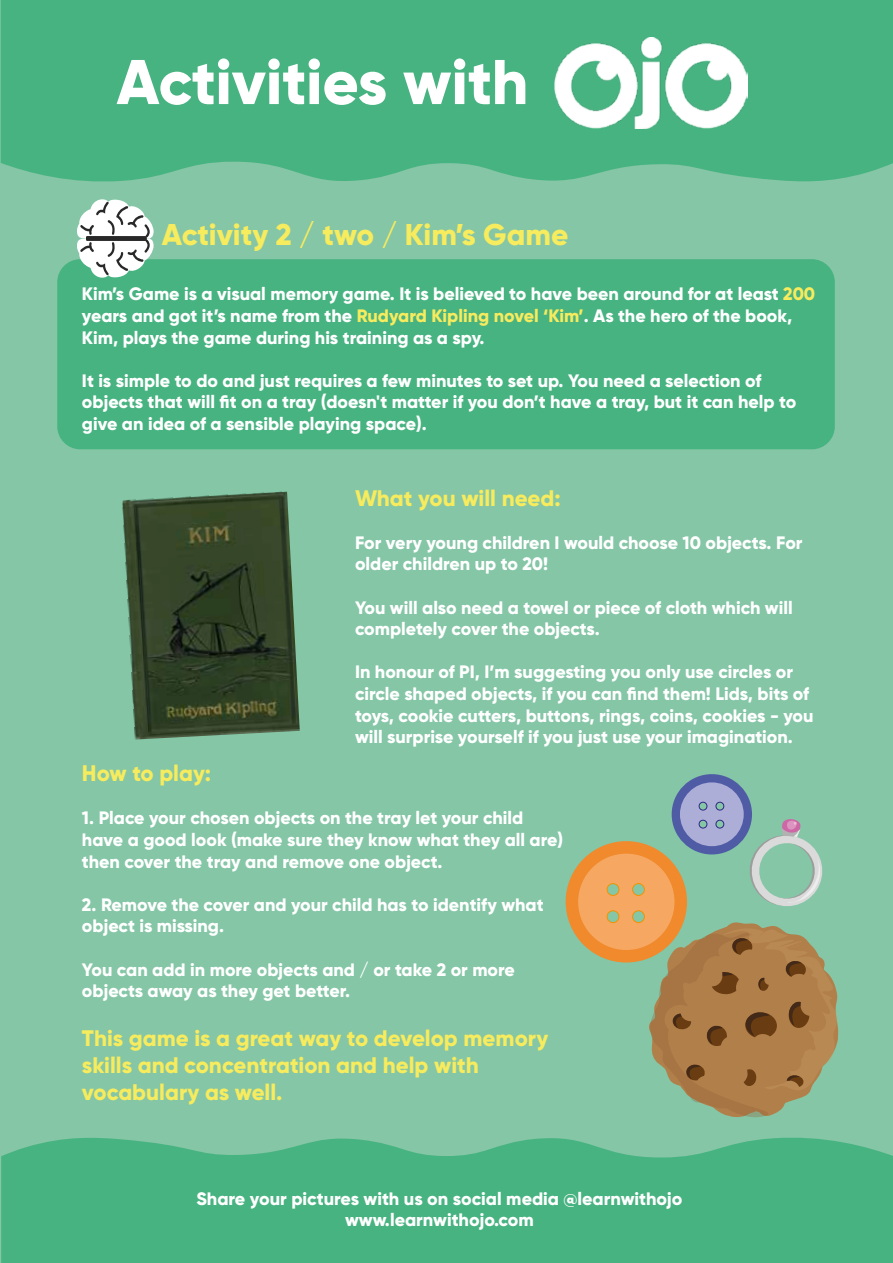
<style>
.page{position:relative;width:893px;height:1263px;background:#84c6a6}
.page>*{position:absolute;margin:0;border:0;box-sizing:border-box;transform-origin:0 0}
.t1{font:800 63px "Gilroy";color:#fff}
.t2{font:800 30px "Gilroy";color:#f7eb5e}
.t3{font:800 22.5px/27px "Gilroy";color:#f7eb5e}
.t4{font:800 18px/21.6px "Gilroy";color:#fff}
.s1{color:#f7eb5e}
</style>
<div class="page">
<div style="left:57px;top:259px;width:778px;height:190px;background:#47b381;border-radius:23px"></div>
<svg style="left:77px;top:199px;width:77px;height:79px"></svg>
<div style="left:86px;top:236px;width:61px;height:5px;background:#282828"></div>
<svg style="left:1px;top:1137px;width:892px;height:126px;background:#4bb483"></svg>
<div style="left:1px;top:0;width:892px;height:182px;background:#47b381"></div>
<img style="left:554px;top:38px;width:194px;height:90px">
<img style="left:122px;top:491px;width:178px;height:248px">
<div style="left:566px;top:841px;width:121px;height:121px;background:#f18a2c;border-radius:50%"></div>
<div style="left:578px;top:854px;width:96px;height:96px;background:#f6a863;border-radius:50%"></div>
<div style="left:607px;top:883px;width:12px;height:12px;background:#84c6a6;border-radius:50%"></div>
<div style="left:607px;top:883px;width:12px;height:13px;border:1px solid #f39200;border-radius:50%"></div>
<div style="left:632px;top:883px;width:12px;height:12px;background:#84c6a6;border-radius:50%"></div>
<div style="left:632px;top:883px;width:13px;height:13px;border:1px solid #f39200;border-radius:50%"></div>
<div style="left:607px;top:911px;width:12px;height:12px;background:#84c6a6;border-radius:50%"></div>
<div style="left:607px;top:910px;width:12px;height:13px;border:1px solid #f39200;border-radius:50%"></div>
<div style="left:632px;top:911px;width:12px;height:12px;background:#84c6a6;border-radius:50%"></div>
<div style="left:632px;top:910px;width:13px;height:13px;border:1px solid #f39200;border-radius:50%"></div>
<div style="left:672px;top:774px;width:80px;height:80px;background:#4f5ba5;border-radius:50%"></div>
<div style="left:680px;top:782px;width:64px;height:64px;background:#adaed8;border-radius:50%"></div>
<div style="left:699px;top:802px;width:8px;height:8px;background:#84c6a6;border-radius:50%"></div>
<div style="left:699px;top:802px;width:8px;height:8px;border:1px solid #312783;border-radius:50%"></div>
<div style="left:716px;top:802px;width:8px;height:8px;background:#84c6a6;border-radius:50%"></div>
<div style="left:716px;top:802px;width:8px;height:8px;border:1px solid #312783;border-radius:50%"></div>
<div style="left:699px;top:820px;width:8px;height:8px;background:#84c6a6;border-radius:50%"></div>
<div style="left:699px;top:820px;width:8px;height:8px;border:1px solid #312783;border-radius:50%"></div>
<div style="left:716px;top:820px;width:8px;height:8px;background:#84c6a6;border-radius:50%"></div>
<div style="left:716px;top:820px;width:8px;height:8px;border:1px solid #312783;border-radius:50%"></div>
<svg style="left:648px;top:922px;width:190px;height:195px"></svg>
<svg style="left:742px;top:817px;width:81px;height:89px"></svg>
<h1 class="t1" style="left:117px;top:42px;width:413px">Activities with</h1>
<h2 class="t2" style="left:162px;top:215px;width:408px">Activity 2 / two / Kim’s Game</h2>
<p class="t4" style="left:82px;top:283px;width:735px">Kim’s Game is a visual memory game. It is believed to have been around for at least <span class="s1">200 </span>years and got it’s name from the <span class="s1">Rudyard Kipling novel ‘Kim’</span>. As the hero of the book,<br>Kim, plays the game during his training as a spy.</p>
<p class="t4" style="left:82px;top:369px;width:716px">It is simple to do and just requires a few minutes to set up. You need a selection of objects that will fit on a tray (doesn't matter if you don’t have a tray, but it can help to give an idea of a sensible playing space).</p>
<p class="t3" style="left:355px;top:484px;width:207px">What you will need:</p>
<p class="t4" style="left:355px;top:531px;width:449px">For very young children I would choose 10 objects. For older children up to 20!</p>
<p class="t4" style="left:355px;top:596px;width:439px">You will also need a towel or piece of cloth which will completely cover the objects.</p>
<p class="t4" style="left:355px;top:661px;width:460px">In honour of PI, I’m suggesting you only use circles or circle shaped objects, if you can find them! Lids, bits of toys, cookie cutters, buttons, rings, coins, cookies - you will surprise yourself if you just use your imagination.</p>
<p class="t3" style="left:82px;top:760px;width:131px">How to play:</p>
<p class="t4" style="left:82px;top:807px;width:483px">1. Place your chosen objects on the tray let your child have a good look (make sure they know what they all are) then cover the tray and remove one object.</p>
<p class="t4" style="left:82px;top:894px;width:463px">2. Remove the cover and your child has to identify what object is missing.</p>
<p class="t4" style="left:82px;top:958px;width:434px">You can add in more objects and / or take 2 or more objects away as they get better.</p>
<p class="t3" style="left:82px;top:1024px;width:468px">This game is a great way to develop memory skills and concentration and help with vocabulary as well.</p>
<p class="t4" style="left:196px;top:1187px;width:488px;text-align:center">Share your pictures with us on social media @learnwithojo www.learnwithojo.com</p>
</div>
